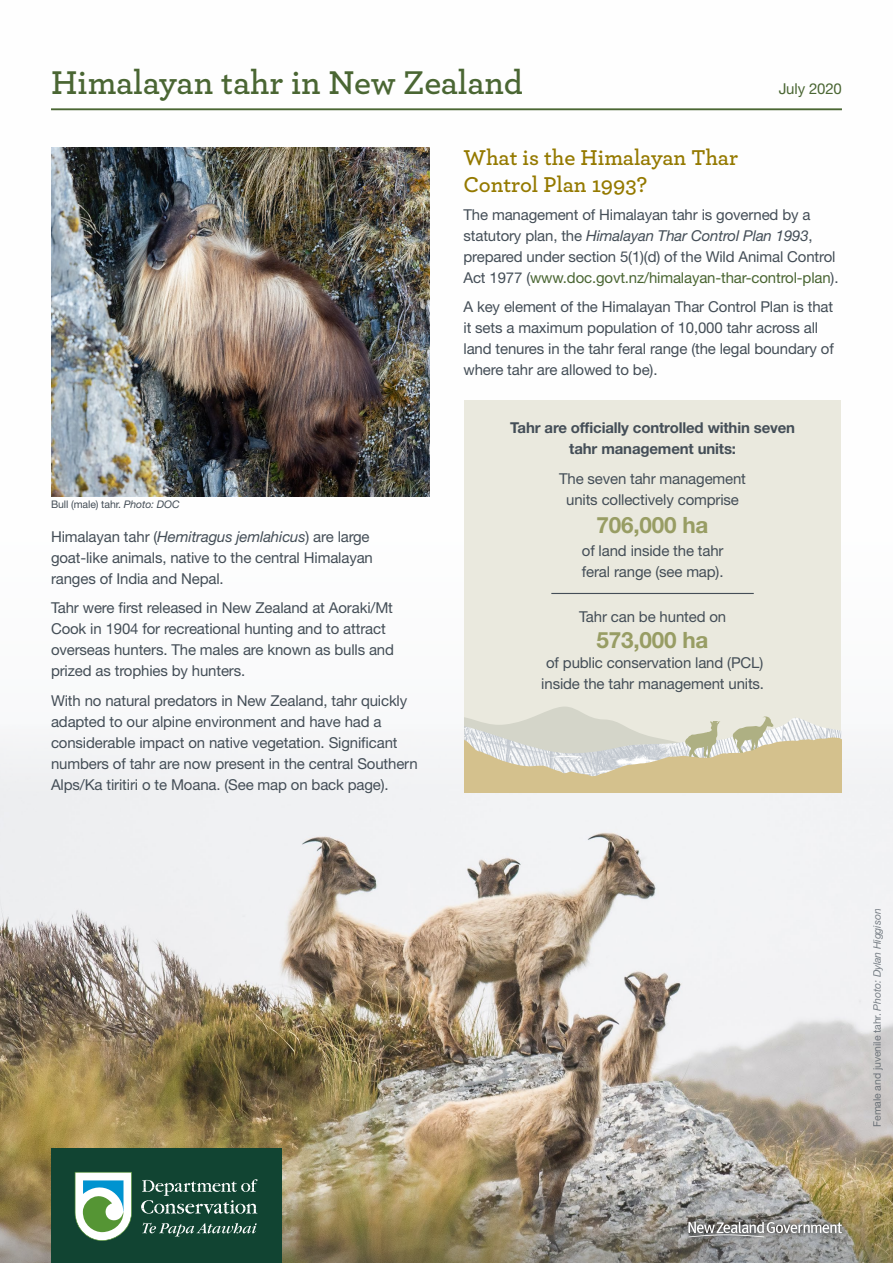
<style>
.page{position:relative;width:893px;height:1263px;background:#fff}
.page>*{position:absolute;margin:0;border:0;box-sizing:border-box;transform-origin:0 0}
.t1{font:600 34.5px "Archer";letter-spacing:-.01em;color:#4a6633}
.t2{font:600 22.5px/27px "Archer";color:#947900}
.t3{font:700 22.5px "Helvetica Neue LT Pro";letter-spacing:-.01em;color:#989d64}
.t4{font:15px/21px "Helvetica Neue LT Pro";letter-spacing:-.01em;color:#444e57}
.t5{font:700 15px/21px "Helvetica Neue LT Pro";letter-spacing:-.01em;color:#444e57;text-align:center}
.t6{font:15px "Helvetica Neue LT Pro";letter-spacing:-.01em;color:#4a6633}
.t7{font:10.5px "Helvetica Neue LT Pro";letter-spacing:-.01em;color:#444e57}
.s1{font-style:italic}
.s2{color:#4a6633}
</style>
<div class="page">
<img style="left:0;top:731px;width:893px;height:450px">
<hr style="left:51px;top:108px;width:791px;height:2px;background:#4a6633">
<img style="left:0;top:1181px;width:893px;height:82px">
<svg style="left:679px;top:1213px;width:171px;height:33px;background:#8f8d87"></svg>
<svg style="left:688px;top:1222px;width:154px;height:15px;background:#9c9c9b"></svg>
<div style="left:51px;top:1148px;width:230px;height:115px;background:#114432"></div>
<svg style="left:75px;top:1172px;width:57px;height:69px;background:#a0c5b2"></svg>
<svg style="left:142px;top:1222px;width:115px;height:14px"></svg>
<svg style="left:141px;top:1179px;width:117px;height:35px"></svg>
<div style="left:464px;top:400px;width:377px;height:393px;background:#eae9de"></div>
<svg style="left:464px;top:707px;width:377px;height:86px"></svg>
<hr style="left:551px;top:593px;width:203px;height:1px;background:#444e57">
<img style="left:51px;top:147px;width:378px;height:349px">
<h1 class="t1" style="left:51px;top:57px;width:473px">Himalayan tahr in New Zealand</h1>
<p class="t6" style="left:779px;top:80px;width:65px">July 2020</p>
<p class="t7" style="left:51px;top:498px;width:130px">Bull (male) tahr. <span class="s1">Photo: DOC</span></p>
<p class="t4" style="left:51px;top:526px;width:323px">Himalayan tahr (<span class="s1">Hemitragus jemlahicus</span>) are large goat-like animals, native to the central Himalayan ranges of India and Nepal.</p>
<p class="t4" style="left:51px;top:597px;width:345px">Tahr were first released in New Zealand at Aoraki/Mt Cook in 1904 for recreational hunting and to attract overseas hunters. The males are known as bulls and prized as trophies by hunters.</p>
<p class="t4" style="left:51px;top:690px;width:368px">With no natural predators in New Zealand, tahr quickly adapted to our alpine environment and have had a considerable impact on native vegetation. Significant numbers of tahr are now present in the central Southern Alps/Ka tiritiri o te Moana. (See map on back page).</p>
<h2 class="t2" style="left:463px;top:143px;width:276px">What is the Himalayan Thar<br>Control Plan 1993?</h2>
<p class="t4" style="left:463px;top:204px;width:376px">The management of Himalayan tahr is governed by a statutory plan, the <span class="s1">Himalayan Thar Control Plan 1993</span>, prepared under section 5(1)(d) of the Wild Animal Control Act 1977 (<span class="s2">www.doc.govt.nz/himalayan-thar-control-plan</span>).</p>
<p class="t4" style="left:463px;top:296px;width:372px">A key element of the Himalayan Thar Control Plan is that it sets a maximum population of 10,000 tahr across all land tenures in the tahr feral range (the legal boundary of where tahr are allowed to be).</p>
<p class="t5" style="left:510px;top:417px;width:286px">Tahr are officially controlled within seven tahr management units:</p>
<p class="t4" style="left:559px;top:468px;width:188px;text-align:center">The seven tahr management units collectively comprise</p>
<p class="t4" style="left:582px;top:540px;width:143px">of land inside the tahr feral range (see map).</p>
<h2 class="t3" style="left:597px;top:511px;width:113px">706,000 ha</h2>
<p class="t4" style="left:579px;top:606px;width:149px">Tahr can be hunted on</p>
<p class="t4" style="left:541px;top:652px;width:224px;text-align:center">of public conservation land (PCL) inside the tahr management units.</p>
<h2 class="t3" style="left:597px;top:626px;width:113px">573,000 ha</h2>
<p class="t7" style="left:871px;top:1127px;width:220px;rotate:-90deg">Female and juvenile tahr. <span class="s1">Photo: Dylan Higgison</span></p>
</div>
